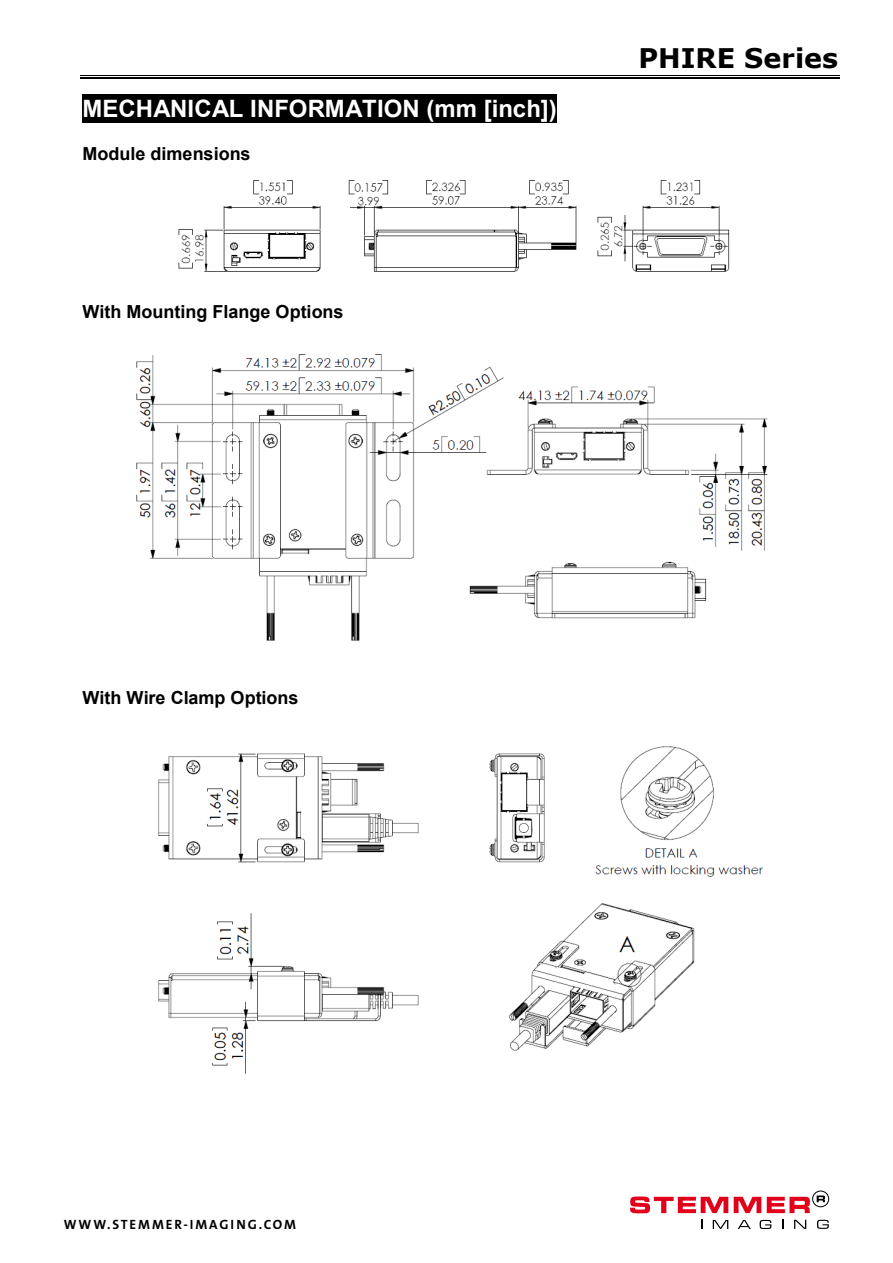
<style>
.page{position:relative;width:893px;height:1263px;background:#fff}
.page>*{position:absolute;margin:0;border:0;box-sizing:border-box;transform-origin:0 0}
.t1{font:700 27px "Verdana";color:#000}
.t2{font:700 24px "Arial";color:#fff}
.t3{font:700 18px "Arial";color:#000}
.t4{font:13.5px "The Sans LP7 Bld";letter-spacing:.145em;color:#000}
</style>
<div class="page">
<hr style="left:80px;top:78px;width:760px;height:1px;background:#000">
<hr style="left:80px;top:77px;width:760px;height:1px;background:#000">
<hr style="left:80px;top:75px;width:760px;height:1px;background:#000">
<div style="left:82px;top:94px;width:475px;height:29px;background:#000"></div>
<img style="left:178px;top:180px;width:552px;height:92px">
<img style="left:136px;top:354px;width:632px;height:287px">
<img style="left:158px;top:746px;width:606px;height:328px">
<svg style="left:701px;top:1220px;width:2px;height:9px"></svg>
<svg style="left:713px;top:1220px;width:15px;height:9px"></svg>
<svg style="left:738px;top:1220px;width:13px;height:9px"></svg>
<svg style="left:760px;top:1220px;width:11px;height:9px"></svg>
<svg style="left:782px;top:1220px;width:2px;height:9px"></svg>
<svg style="left:794px;top:1220px;width:12px;height:9px"></svg>
<svg style="left:817px;top:1220px;width:12px;height:9px"></svg>
<svg style="left:630px;top:1196px;width:98px;height:17px"></svg>
<svg style="left:734px;top:1197px;width:27px;height:16px"></svg>
<svg style="left:767px;top:1197px;width:43px;height:16px"></svg>
<svg style="left:817px;top:1195px;width:8px;height:7px"></svg>
<div style="left:812px;top:1191px;width:17px;height:16px;border:1px solid #000;border-radius:50%"></div>
<h2 class="t2" style="left:82px;top:93px;width:476px">MECHANICAL INFORMATION (mm [inch])</h2>
<p class="t3" style="left:82px;top:142px;width:170px">Module dimensions</p>
<p class="t3" style="left:82px;top:300px;width:263px">With Mounting Flange Options</p>
<h1 class="t1" style="left:638px;top:39px;width:201px">PHIRE Series</h1>
<p class="t3" style="left:82px;top:685px;width:217px">With Wire Clamp Options</p>
<p class="t4" style="left:64px;top:1215px;width:234px">WWW.STEMMER-IMAGING.COM</p>
</div>
